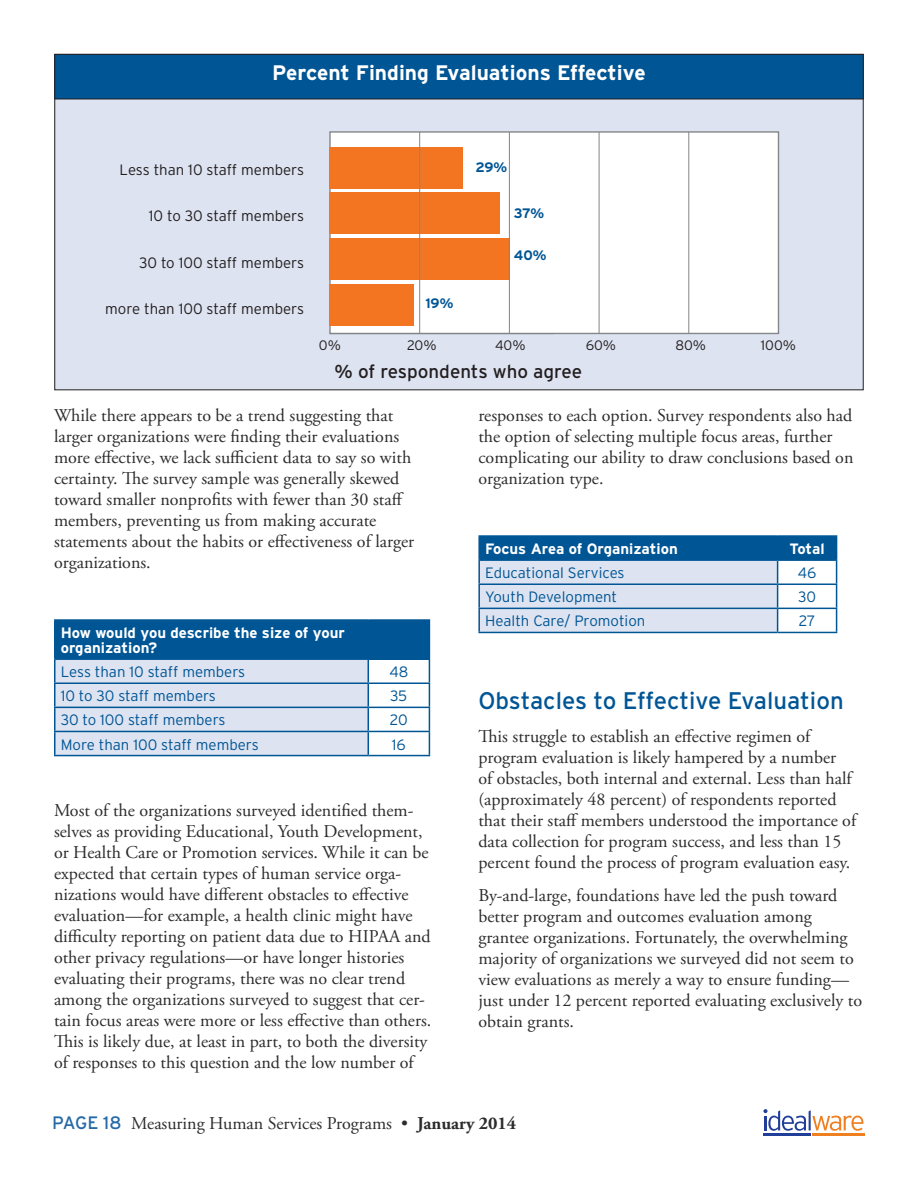
<style>
.page{position:relative;width:918px;height:1188px;background:#fff}
.page>*{position:absolute;margin:0;border:0;box-sizing:border-box;transform-origin:0 0}
.BODY{font:24px "Interstate";color:#005595}
.graph_title{font:700 21px "Interstate";color:#fff}
.graph_labels{font:18.75px "Interstate";color:#231f20}
.BODY-2{font:18px/21px "Adobe Garamond Pro";color:#2b2c2b}
.chart_body{font:300 15px "Interstate";color:#005595}
.graph_labels_larger{font:300 15px "Interstate";color:#231f20}
.chart_title{font:700 15px/15px "Interstate";color:#fff}
.t1{font:300 13.65px "Interstate";color:#231f20}
.t2{font:700 13.65px "Interstate";letter-spacing:-.015em;color:#005595}
.s1{font-family:"Interstate";color:#2669a7}
.s2{font-weight:700}
</style>
<div class="page">
<hr style="left:763px;top:1133px;width:48px;height:3px;background:#213f99">
<hr style="left:812px;top:1133px;width:52px;height:3px;background:#ef8022">
<svg style="left:763px;top:1109px;width:100px;height:22px"></svg>
<hr style="left:478px;top:535px;width:300px;height:2px;background:#005595">
<hr style="left:478px;top:537px;width:2px;height:22px;background:#005595">
<hr style="left:778px;top:535px;width:59px;height:2px;background:#005595">
<hr style="left:478px;top:559px;width:300px;height:2px;background:#005595">
<hr style="left:478px;top:561px;width:2px;height:23px;background:#005595">
<hr style="left:478px;top:584px;width:300px;height:1px;background:#005595">
<hr style="left:478px;top:585px;width:2px;height:23px;background:#005595">
<hr style="left:478px;top:608px;width:300px;height:1px;background:#005595">
<hr style="left:478px;top:609px;width:2px;height:23px;background:#005595">
<svg style="left:479px;top:536px;width:358px;height:96px;background:#9ebbd6"></svg>
<hr style="left:478px;top:632px;width:300px;height:1px;background:#005595">
<hr style="left:778px;top:632px;width:59px;height:1px;background:#005595">
<div style="left:55px;top:620px;width:374px;height:39px;background:#005595"></div>
<hr style="left:54px;top:619px;width:314px;height:2px;background:#005595">
<hr style="left:54px;top:621px;width:2px;height:37px;background:#005595">
<hr style="left:368px;top:619px;width:62px;height:2px;background:#005595">
<hr style="left:429px;top:621px;width:1px;height:37px;background:#005595">
<hr style="left:54px;top:658px;width:314px;height:2px;background:#005595">
<hr style="left:54px;top:660px;width:2px;height:22px;background:#005595">
<hr style="left:368px;top:658px;width:62px;height:2px;background:#005595">
<hr style="left:54px;top:682px;width:314px;height:2px;background:#005595">
<hr style="left:54px;top:684px;width:2px;height:23px;background:#005595">
<hr style="left:368px;top:682px;width:62px;height:2px;background:#005595">
<hr style="left:54px;top:707px;width:314px;height:1px;background:#005595">
<hr style="left:54px;top:708px;width:2px;height:23px;background:#005595">
<hr style="left:368px;top:707px;width:62px;height:1px;background:#005595">
<hr style="left:54px;top:731px;width:314px;height:1px;background:#005595">
<hr style="left:54px;top:732px;width:2px;height:23px;background:#005595">
<hr style="left:368px;top:731px;width:62px;height:1px;background:#005595">
<svg style="left:55px;top:659px;width:314px;height:96px;background:#ced9ea"></svg>
<svg style="left:429px;top:660px;width:1px;height:95px"></svg>
<hr style="left:54px;top:755px;width:314px;height:1px;background:#005595">
<hr style="left:368px;top:755px;width:62px;height:1px;background:#005595">
<div style="left:55px;top:54px;width:808px;height:336px;background:#dde3f0"></div>
<div style="left:55px;top:54px;width:808px;height:45px;background:#005595"></div>
<div style="left:54px;top:54px;width:810px;height:45px;border:1px solid #231f20"></div>
<div style="left:330px;top:132px;width:448px;height:201px;background:#fff"></div>
<div style="left:329px;top:131px;width:450px;height:203px;border:1px solid #848587"></div>
<div style="left:330px;top:284px;width:84px;height:41px;background:#f47521"></div>
<div style="left:330px;top:238px;width:180px;height:42px;background:#f47521"></div>
<div style="left:330px;top:193px;width:170px;height:41px;background:#f47521"></div>
<div style="left:330px;top:147px;width:133px;height:41px;background:#f47521"></div>
<hr style="left:330px;top:333px;width:224px;height:1px;background:#848587">
<hr style="left:419px;top:132px;width:1px;height:202px;background:#848587">
<hr style="left:509px;top:132px;width:1px;height:202px;background:#848587">
<hr style="left:599px;top:132px;width:1px;height:202px;background:#848587">
<hr style="left:688px;top:132px;width:1px;height:202px;background:#848587">
<p class="graph_title" style="left:272px;top:60px;width:375px">Percent Finding Evaluations Effective</p>
<p class="graph_labels_larger" style="left:120px;top:161px;width:186px">Less than 10 staff members</p>
<p class="graph_labels_larger" style="left:149px;top:207px;width:157px">10 to 30 staff members</p>
<p class="graph_labels_larger" style="left:139px;top:254px;width:166px">30 to 100 staff members</p>
<p class="graph_labels_larger" style="left:105px;top:300px;width:200px">more than 100 staff members</p>
<p class="t2" style="left:475px;top:160px;width:33px">29%</p>
<p class="t2" style="left:425px;top:295px;width:30px">19%</p>
<p class="t2" style="left:514px;top:206px;width:32px">37%</p>
<p class="t2" style="left:514px;top:248px;width:34px">40%</p>
<p class="t1" style="left:319px;top:338px;width:24px">0%</p>
<p class="t1" style="left:407px;top:338px;width:31px">20%</p>
<p class="t1" style="left:495px;top:338px;width:32px">40%</p>
<p class="t1" style="left:586px;top:338px;width:32px">60%</p>
<p class="t1" style="left:675px;top:338px;width:32px">80%</p>
<p class="t1" style="left:761px;top:338px;width:37px">100%</p>
<p class="graph_labels" style="left:335px;top:361px;width:249px">% of respondents who agree</p>
<p class="BODY-2" style="left:54px;top:406px;width:362px">While there appears to be a trend suggesting that larger organizations were finding their evaluations more effective, we lack sufficient data to say so with certainty. The survey sample was generally skewed toward smaller nonprofits with fewer than 30 staff members, preventing us from making accurate statements about the habits or effectiveness of larger organizations.</p>
<p class="chart_title" style="left:61px;top:625px;width:286px">How would you describe the size of your organization?</p>
<p class="chart_body" style="left:61px;top:664px;width:186px">Less than 10 staff members</p>
<p class="chart_body" style="left:389px;top:664px;width:20px">48</p>
<p class="chart_body" style="left:61px;top:688px;width:157px">10 to 30 staff members</p>
<p class="chart_body" style="left:390px;top:688px;width:19px">35</p>
<p class="chart_body" style="left:61px;top:712px;width:166px">30 to 100 staff members</p>
<p class="chart_body" style="left:390px;top:712px;width:19px">20</p>
<p class="chart_body" style="left:61px;top:736px;width:199px">More than 100 staff members</p>
<p class="chart_body" style="left:392px;top:736px;width:15px">16</p>
<p class="BODY-2" style="left:54px;top:801px;width:379px">Most of the organizations surveyed identified them&shy;selves as providing Educational, Youth Development, or Health Care or Promotion services. While it can be expected that certain types of human service orga&shy;nizations would have different obstacles to effective evaluation—for example, a health clinic might have difficulty reporting on patient data due to HIPAA and other privacy regulations—or have longer histories evaluating their programs, there was no clear trend among the organizations surveyed to suggest that cer&shy;tain focus areas were more or less effective than others.<br>This is likely due, at least in part, to both the diversity of responses to this question and the low number of</p>
<p class="BODY-2" style="left:478px;top:406px;width:377px">responses to each option. Survey respondents also had the option of selecting multiple focus areas, further complicating our ability to draw conclusions based on organization type.</p>
<p class="chart_title" style="left:485px;top:541px;width:194px">Focus Area of Organization</p>
<p class="chart_title" style="left:790px;top:541px;width:36px">Total</p>
<p class="chart_body" style="left:485px;top:565px;width:141px">Educational Services</p>
<p class="chart_body" style="left:798px;top:565px;width:20px">46</p>
<p class="chart_body" style="left:485px;top:589px;width:134px">Youth Development</p>
<p class="chart_body" style="left:798px;top:589px;width:19px">30</p>
<p class="chart_body" style="left:485px;top:613px;width:162px">Health Care/ Promotion</p>
<p class="chart_body" style="left:799px;top:613px;width:18px">27</p>
<p class="BODY" style="left:478px;top:687px;width:367px">Obstacles to Effective Evaluation</p>
<p class="BODY-2" style="left:478px;top:726px;width:379px">This struggle to establish an effective regimen of program evaluation is likely hampered by a number<br>of obstacles, both internal and external. Less than half (approximately 48 percent) of respondents reported that their staff members understood the importance of data collection for program success, and less than 15 percent found the process of program evaluation easy.</p>
<p class="BODY-2" style="left:478px;top:885px;width:385px">By-and-large, foundations have led the push toward better program and outcomes evaluation among grantee organizations. Fortunately, the overwhelming majority of organizations we surveyed did not seem to view evaluations as merely a way to ensure funding— just under 12 percent reported evaluating exclusively to obtain grants.</p>
<p class="BODY-2" style="left:52px;top:1114px;width:466px"><span class="s1">PAGE 18</span> Measuring Human Services Programs • <span class="s2">January 2014</span></p>
</div>
